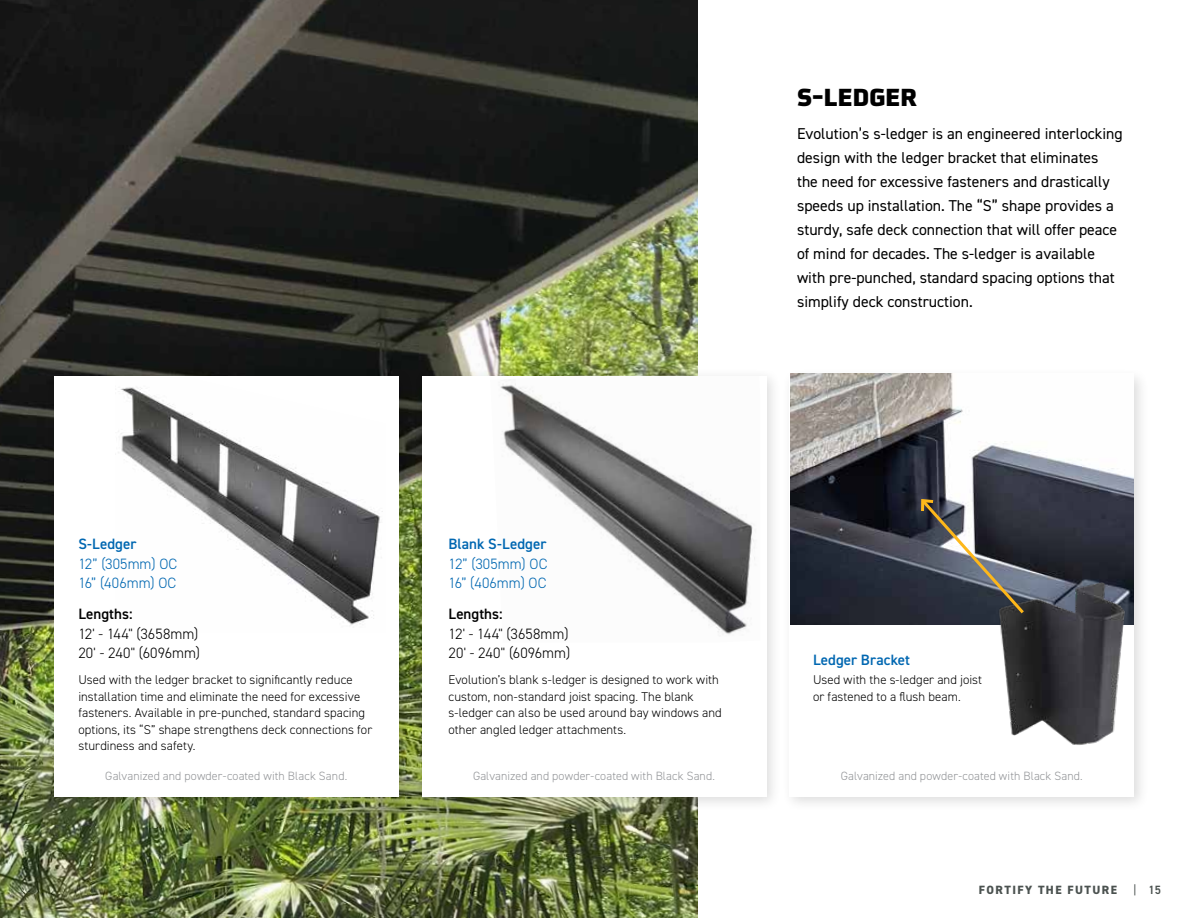
<style>
.page{position:relative;width:1188px;height:918px;background:#fff}
.page>*{position:absolute;margin:0;border:0;box-sizing:border-box;transform-origin:0 0}
.t1{font:900 24px "Utility Pro";letter-spacing:.005em;color:#000}
.t2{font:15.75px/24px "DIN2014";color:#000}
.t3{font:300 15px/19.5px "DIN2014";letter-spacing:.005em;color:#000}
.t4{font:300 15px/19.5px "DIN2014";letter-spacing:.005em;color:#0067b1}
.t5{font:600 15px "DIN2014";letter-spacing:.005em;color:#0067b1}
.t6{font:600 15px "DIN2014";color:#000}
.t7{font:300 12.75px/16.5px "DIN2014";letter-spacing:.01em;color:#000}
.t8{font:300 12px "DIN2014";letter-spacing:.01em;color:#939598}
.t9{font:800 12px "DIN2014";letter-spacing:.12em;color:#4b5250}
.t10{font:600 12px "DIN2014";color:#4b5250}
.s1{font-weight:400}
</style>
<div class="page">
<img style="left:0;top:0;width:698px;height:918px">
<div style="left:46px;top:368px;width:368px;height:444px;background:#000;opacity:.14"></div>
<div style="left:54px;top:376px;width:345px;height:420px;background:#fff"></div>
<img style="left:118px;top:387px;width:265px;height:239px">
<div style="left:414px;top:368px;width:368px;height:444px;background:#000;opacity:.14"></div>
<div style="left:422px;top:376px;width:344px;height:420px;background:#fff"></div>
<img style="left:500px;top:383px;width:255px;height:252px">
<div style="left:782px;top:368px;width:367px;height:444px;background:#000;opacity:.14"></div>
<div style="left:789px;top:376px;width:345px;height:420px;background:#fff"></div>
<img style="left:790px;top:374px;width:344px;height:250px">
<img style="left:992px;top:570px;width:157px;height:177px">
<svg style="left:918px;top:496px;width:109px;height:121px"></svg>
<h1 class="t1" style="left:797px;top:76px;width:121px">S-LEDGER</h1>
<p class="t2" style="left:797px;top:121px;width:327px">Evolution’s s-ledger is an engineered interlocking design with the ledger bracket that eliminates the need for excessive fasteners and drastically speeds up installation. The “S” shape provides a sturdy, safe deck connection that will offer peace of mind for decades. The s-ledger is available with pre-punched, standard spacing options that simplify deck construction.</p>
<p class="t5" style="left:78px;top:534px;width:60px">S-Ledger</p>
<p class="t4" style="left:78px;top:554px;width:100px">12” (305mm) OC<br>16” (406mm) OC</p>
<p class="t6" style="left:78px;top:604px;width:56px">Lengths:</p>
<p class="t3" style="left:78px;top:624px;width:123px">12' - 144" (3658mm)<br>20' - 240" (6096mm)</p>
<p class="t7" style="left:78px;top:672px;width:295px">Used with the ledger bracket to significantly reduce installation time and eliminate the need for excessive fasteners. Available in pre-punched, standard spacing options, its “S” shape strengthens deck connections for sturdiness and safety.</p>
<p class="t5" style="left:448px;top:534px;width:99px">Blank S-Ledger</p>
<p class="t4" style="left:448px;top:554px;width:100px">12” (305mm) OC<br>16” (406mm) OC</p>
<p class="t6" style="left:448px;top:604px;width:56px">Lengths:</p>
<p class="t3" style="left:448px;top:624px;width:123px">12' - 144" (3658mm)<br>20' - 240" (6096mm)</p>
<p class="t7" style="left:448px;top:672px;width:275px">Evolution’s blank s-ledger is designed to work with custom, non-standard joist spacing. The blank s-ledger can also be used around bay windows and other angled ledger attachments.</p>
<p class="t5" style="left:813px;top:650px;width:99px">Ledger Bracket</p>
<p class="t7" style="left:813px;top:672px;width:171px">Used with the s-ledger and joist or fastened to a flush beam.</p>
<p class="t8" style="left:105px;top:769px;width:243px">Galvanized and powder-coated with Black Sand.</p>
<p class="t8" style="left:473px;top:769px;width:243px">Galvanized and powder-coated with Black Sand.</p>
<p class="t8" style="left:841px;top:769px;width:243px">Galvanized and powder-coated with Black Sand.</p>
<p class="t9" style="left:979px;top:882px;width:140px">FORTIFY THE FUTURE</p>
<p class="t10" style="left:1133px;top:882px;width:29px"><span class="s1">|</span> 15</p>
</div>
